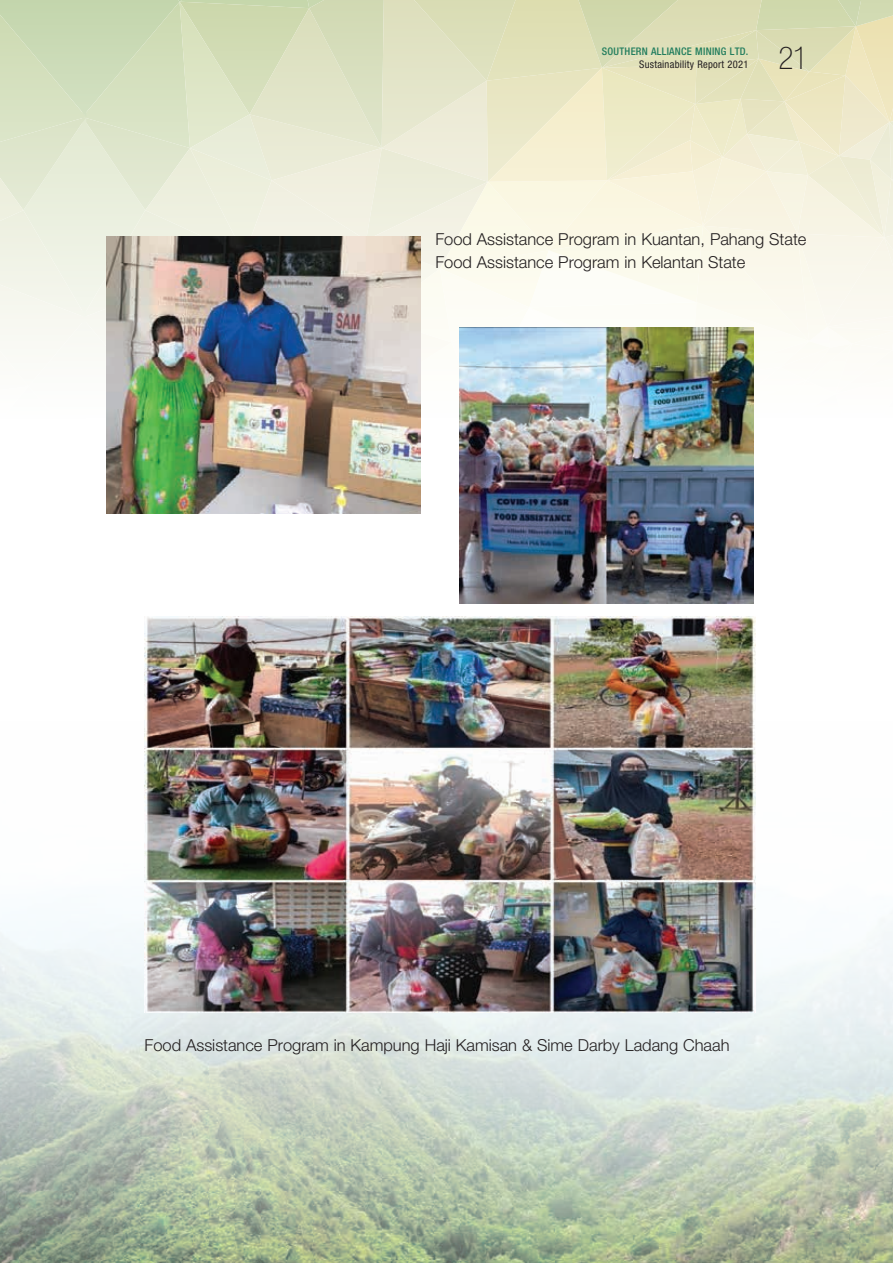
<style>
.page{position:relative;width:893px;height:1263px;background:#fff}
.page>*{position:absolute;margin:0;border:0;box-sizing:border-box;transform-origin:0 0}
.t1{font:100 condensed 31.5px "Helvetica Neue LT Std";color:#231f20}
.t2{font:300 16.5px/22.5px "Helvetica Neue LT Std";color:#231f20}
.t3{font:500 condensed 10.5px "Helvetica Neue LT Std";letter-spacing:.025em;color:#217d5d}
.t4{font:condensed 10.5px "Helvetica Neue LT Std";letter-spacing:.025em;color:#231f20}
</style>
<div class="page">
<svg style="left:0;top:0;width:893px;height:418px"></svg>
<img style="left:0;top:657px;width:893px;height:606px">
<img style="left:106px;top:236px;width:314px;height:277px">
<img style="left:459px;top:328px;width:295px;height:275px">
<img style="left:145px;top:616px;width:611px;height:396px">
<p class="t3" style="left:602px;top:45px;width:148px">SOUTHERN ALLIANCE MINING LTD.</p>
<p class="t4" style="left:639px;top:59px;width:111px">Sustainability Report 2021</p>
<h1 class="t1" style="left:778px;top:40px;width:31px">21</h1>
<p class="t2" style="left:435px;top:228px;width:373px">Food Assistance Program in Kuantan, Pahang State<br>Food Assistance Program in Kelantan State</p>
<p class="t2" style="left:145px;top:1034px;width:586px">Food Assistance Program in Kampung Haji Kamisan &amp; Sime Darby Ladang Chaah</p>
</div>
